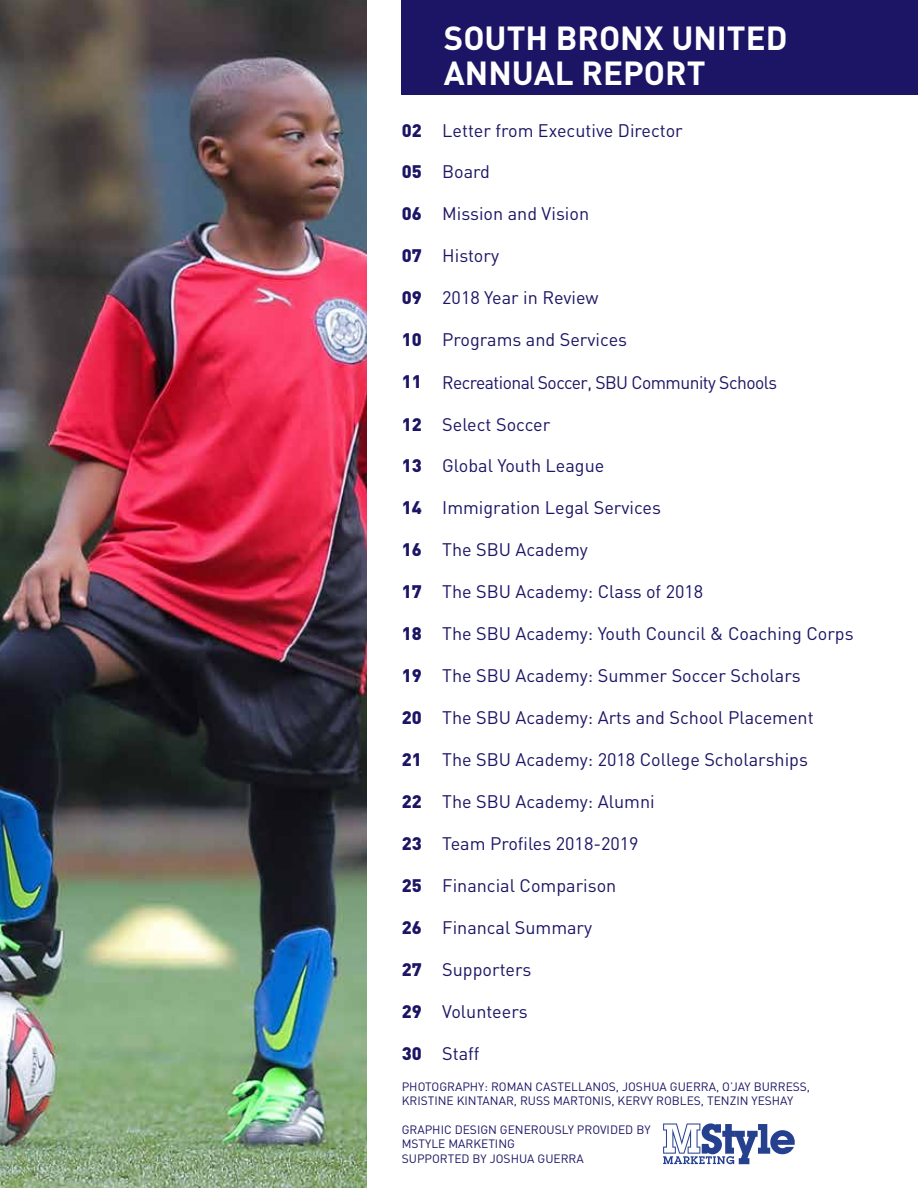
<style>
.page{position:relative;width:918px;height:1188px;background:#fff}
.page>*{position:absolute;margin:0;border:0;box-sizing:border-box;transform-origin:0 0}
.t1{font:700 33px/34.5px "DIN";color:#fff}
.t2{font:18px "DIN";color:#1c1565}
.t3{font:18px "DIN";letter-spacing:-.03em;color:#1c1565}
.t4{font:12px/14.4px "DIN";color:#1c1565}
.s1{font-weight:900}
</style>
<div class="page">
<div style="left:402px;top:0;width:516px;height:94px;background:#1c1565"></div>
<svg style="left:663px;top:1123px;width:132px;height:41px"></svg>
<img style="left:0;top:0;width:367px;height:1188px">
<h1 class="t1" style="left:444px;top:20px;width:345px">SOUTH BRONX UNITED<br>ANNUAL REPORT</h1>
<p class="t2" style="left:402px;top:120px;width:283px"><span class="s1">02</span> Letter from Executive Director</p>
<p class="t2" style="left:402px;top:162px;width:90px"><span class="s1">05</span> Board</p>
<p class="t2" style="left:402px;top:204px;width:189px"><span class="s1">06</span> Mission and Vision</p>
<p class="t2" style="left:402px;top:246px;width:99px"><span class="s1">07</span> History</p>
<p class="t2" style="left:402px;top:288px;width:198px"><span class="s1">09</span> 2018 Year in Review</p>
<p class="t2" style="left:402px;top:330px;width:227px"><span class="s1">10</span> Programs and Services</p>
<p class="t3" style="left:402px;top:372px;width:377px"><span class="s1">11</span> Recreational Soccer, SBU Community Schools</p>
<p class="t2" style="left:402px;top:414px;width:150px"><span class="s1">12</span> Select Soccer</p>
<p class="t2" style="left:402px;top:456px;width:204px"><span class="s1">13</span> Global Youth League</p>
<p class="t2" style="left:402px;top:498px;width:261px"><span class="s1">14</span> Immigration Legal Services</p>
<p class="t2" style="left:402px;top:540px;width:188px"><span class="s1">16</span> The SBU Academy</p>
<p class="t2" style="left:402px;top:582px;width:303px"><span class="s1">17</span> The SBU Academy: Class of 2018</p>
<p class="t2" style="left:402px;top:624px;width:453px"><span class="s1">18</span> The SBU Academy: Youth Council &amp; Coaching Corps</p>
<p class="t2" style="left:402px;top:666px;width:400px"><span class="s1">19</span> The SBU Academy: Summer Soccer Scholars</p>
<p class="t2" style="left:402px;top:708px;width:413px"><span class="s1">20</span> The SBU Academy: Arts and School Placement</p>
<p class="t2" style="left:402px;top:750px;width:408px"><span class="s1">21</span> The SBU Academy: 2018 College Scholarships</p>
<p class="t2" style="left:402px;top:792px;width:254px"><span class="s1">22</span> The SBU Academy: Alumni</p>
<p class="t2" style="left:402px;top:834px;width:238px"><span class="s1">23</span> Team Profiles 2018-2019</p>
<p class="t2" style="left:402px;top:876px;width:216px"><span class="s1">25</span> Financial Comparison</p>
<p class="t2" style="left:402px;top:918px;width:192px"><span class="s1">26</span> Financal Summary</p>
<p class="t2" style="left:402px;top:960px;width:131px"><span class="s1">27</span> Supporters</p>
<p class="t2" style="left:402px;top:1002px;width:127px"><span class="s1">29</span> Volunteers</p>
<p class="t2" style="left:402px;top:1044px;width:79px"><span class="s1">30</span> Staff</p>
<p class="t4" style="left:402px;top:1079px;width:410px">PHOTOGRAPHY: ROMAN CASTELLANOS, JOSHUA GUERRA, O’JAY BURRESS,<br>KRISTINE KINTANAR, RUSS MARTONIS, KERVY ROBLES, TENZIN YESHAY</p>
<p class="t4" style="left:402px;top:1123px;width:250px">GRAPHIC DESIGN GENEROUSLY PROVIDED BY<br>MSTYLE MARKETING<br>SUPPORTED BY JOSHUA GUERRA</p>
</div>
